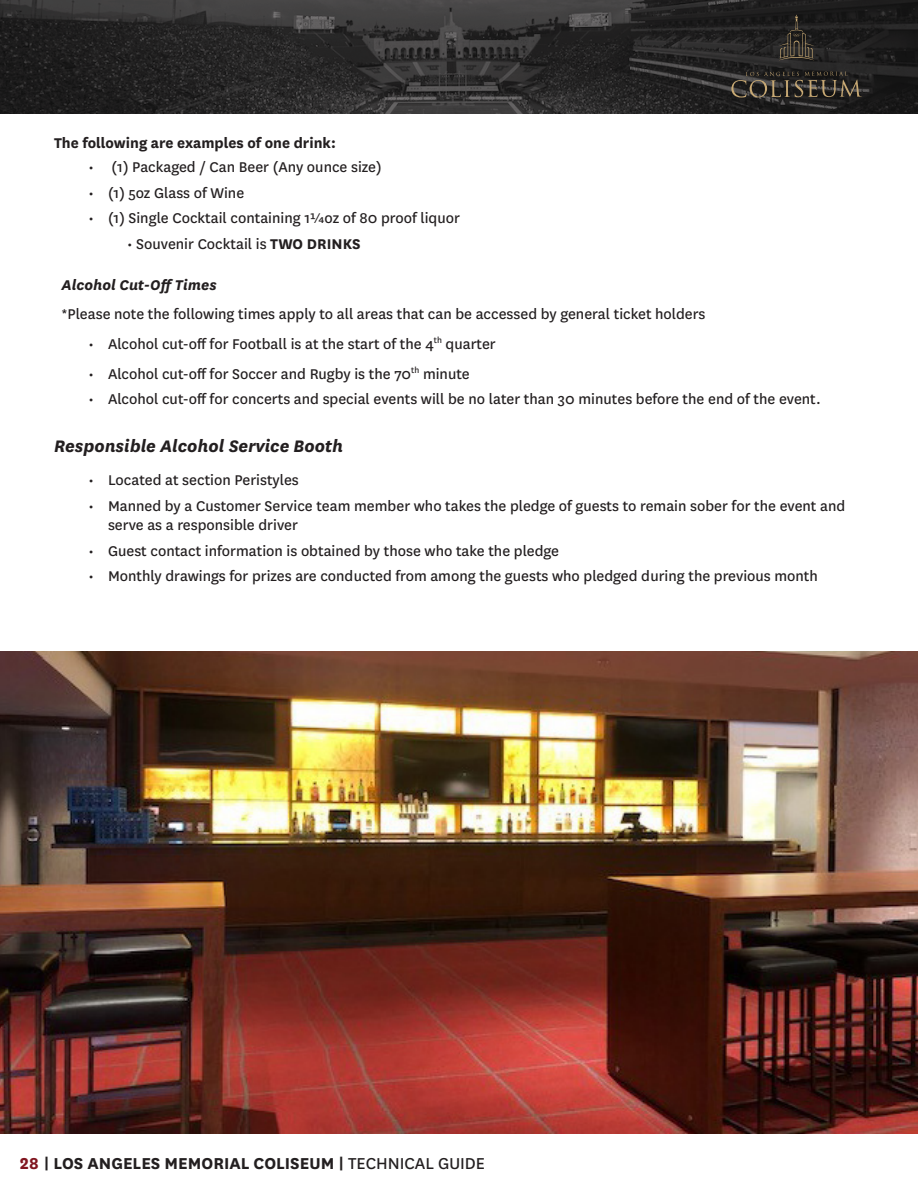
<style>
.page{position:relative;width:918px;height:1188px;background:#fff}
.page>*{position:absolute;margin:0;border:0;box-sizing:border-box;transform-origin:0 0}
.Sub_Subheader{font:italic 700 19.5px "National";color:#231f20}
.t1{font:700 18.45px "National";color:#231f20}
.List_Paragraph{font:16.5px/28.5px "National";color:#231f20}
.Body_Copy{font:700 16.5px "National";color:#231f20}
.s1{font-weight:700}
.s2{font-weight:700;font-style:italic}
.s3{color:#811620}
.s4{font-weight:400}
</style>
<div class="page">
<svg style="left:0;top:0;width:917px;height:114px"></svg>
<hr style="left:917px;top:0;width:1px;height:114px;background:#231f20">
<svg style="left:731px;top:72px;width:131px;height:26px"></svg>
<svg style="left:779px;top:14px;width:36px;height:47px"></svg>
<img style="left:0;top:651px;width:918px;height:483px">
<p class="Body_Copy" style="left:54px;top:131px;width:284px">The following are examples of one drink:</p>
<p class="List_Paragraph" style="left:88px;top:152px;width:295px">• (1) Packaged / Can Beer (Any ounce size)</p>
<p class="List_Paragraph" style="left:88px;top:177px;width:157px">• (1) 5oz Glass of Wine</p>
<p class="List_Paragraph" style="left:88px;top:203px;width:373px">• (1) Single Cocktail containing 1¼oz of 80 proof liquor</p>
<p class="List_Paragraph" style="left:127px;top:228px;width:235px">• Souvenir Cocktail is <span class="s1">TWO DRINKS</span></p>
<p class="List_Paragraph" style="left:62px;top:270px;width:645px"><span class="s2">Alcohol Cut-Off Times<br></span>*Please note the following times apply to all areas that can be accessed by general ticket holders</p>
<p class="List_Paragraph" style="left:88px;top:329px;width:409px">• Alcohol cut-off for Football is at the start of the 4<sup>th</sup> quarter</p>
<p class="List_Paragraph" style="left:88px;top:359px;width:383px">• Alcohol cut-off for Soccer and Rugby is the 70<sup>th</sup> minute</p>
<p class="List_Paragraph" style="left:88px;top:384px;width:734px">• Alcohol cut-off for concerts and special events will be no later than 30 minutes before the end of the event.</p>
<p class="Sub_Subheader" style="left:54px;top:433px;width:291px">Responsible Alcohol Service Booth</p>
<p class="List_Paragraph" style="left:88px;top:465px;width:212px">• Located at section Peristyles</p>
<p class="List_Paragraph" style="left:108px;top:495px;width:739px;line-height:19.5px;text-indent:-20px">• Manned by a Customer Service team member who takes the pledge of guests to remain sober for the event and serve as a responsible driver</p>
<p class="List_Paragraph" style="left:88px;top:536px;width:472px">• Guest contact information is obtained by those who take the pledge</p>
<p class="List_Paragraph" style="left:88px;top:561px;width:731px">• Monthly drawings for prizes are conducted from among the guests who pledged during the previous month</p>
<p class="t1" style="left:20px;top:1150px;width:467px"><span class="s3">28</span> | LOS ANGELES MEMORIAL COLISEUM | <span class="s4">TECHNICAL GUIDE</span></p>
</div>
